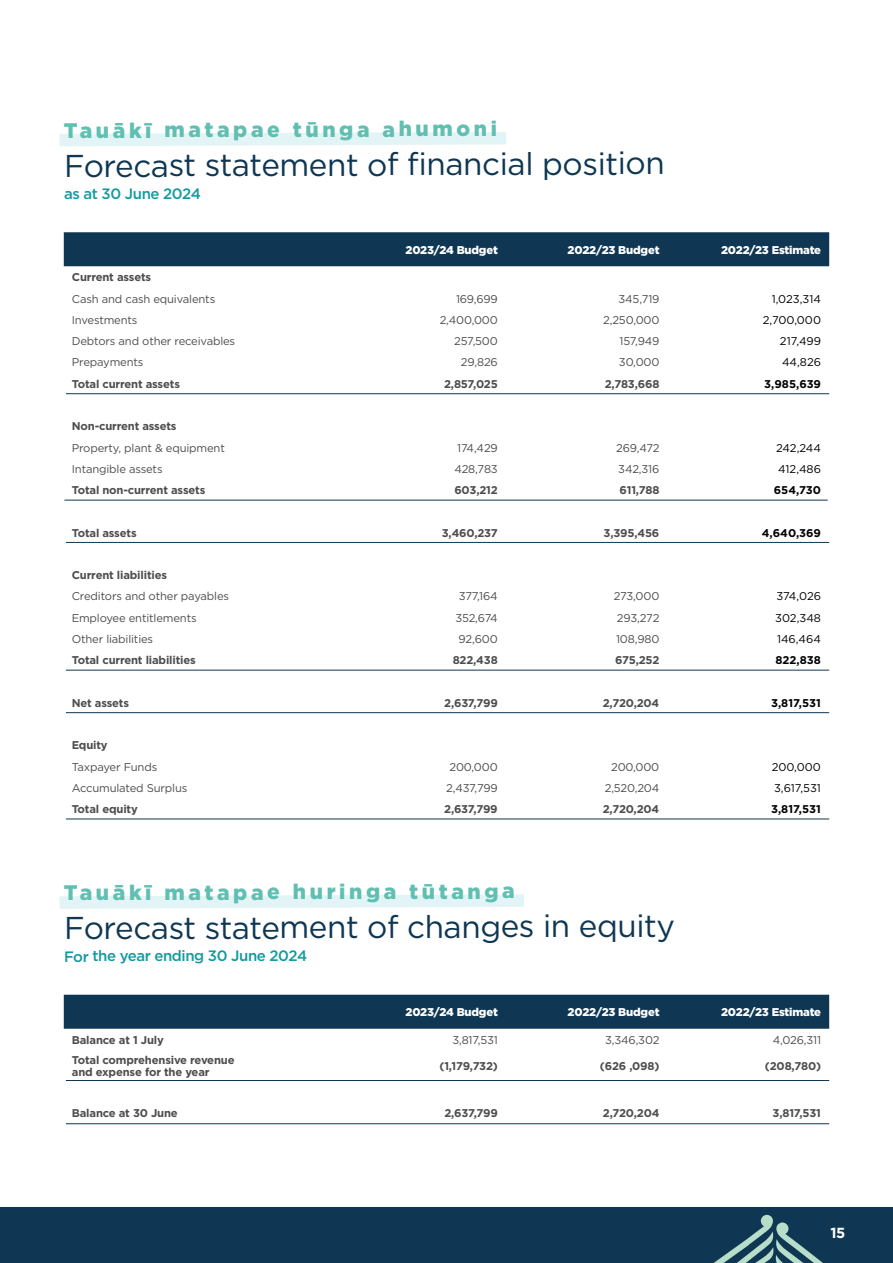
<style>
.page{position:relative;width:893px;height:1263px;background:#fff}
.page>*{position:absolute;margin:0;border:0;box-sizing:border-box;transform-origin:0 0}
.t1{font:31.5px "Gotham";letter-spacing:-.02em;color:#0f3753}
.t2{font:900 21px "Gotham";letter-spacing:.165em;color:#61bfb2}
.t3{font:500 15px "Gotham";letter-spacing:-.035em;color:#119a9f}
.t4{font:700 14.55px "Gotham";color:#fff}
.t5{font:11.25px "Gotham";letter-spacing:-.015em;color:#4d4d4f}
.t6{font:700 11.25px/12px "Gotham";letter-spacing:-.015em;color:#4d4d4f}
.t7{font:900 11.25px "Gotham";letter-spacing:-.015em;color:#fff}
.t8{font:11.25px "Gotham";color:#000}
.t9{font:700 11.25px "Gotham";color:#000}
</style>
<div class="page">
<div style="left:0;top:1208px;width:893px;height:55px;background:#0f3753"></div>
<svg style="left:714px;top:1215px;width:109px;height:48px"></svg>
<svg style="left:60px;top:132px;width:446px;height:14px;background:#e6f5f6"></svg>
<div style="left:64px;top:232px;width:765px;height:34px;background:#0f3753"></div>
<svg style="left:60px;top:894px;width:464px;height:15px"></svg>
<div style="left:64px;top:995px;width:765px;height:34px;background:#0f3753"></div>
<hr style="left:66px;top:393px;width:763px;height:1px;background:#0f3753">
<hr style="left:64px;top:500px;width:764px;height:1px;background:#0f3753">
<hr style="left:66px;top:542px;width:763px;height:1px;background:#0f3753">
<hr style="left:66px;top:670px;width:763px;height:1px;background:#0f3753">
<hr style="left:66px;top:712px;width:763px;height:1px;background:#0f3753">
<hr style="left:66px;top:819px;width:763px;height:1px;background:#0f3753">
<hr style="left:66px;top:1080px;width:763px;height:1px;background:#0f3753">
<hr style="left:66px;top:1123px;width:763px;height:1px;background:#0f3753">
<h2 class="t2" style="left:64px;top:115px;width:435px">Tauākī matapae tūnga ahumoni</h2>
<h1 class="t1" style="left:64px;top:144px;width:602px">Forecast statement of financial position</h1>
<h3 class="t3" style="left:64px;top:184px;width:138px">as at 30 June 2024</h3>
<p class="t7" style="left:406px;top:242px;width:94px">2023/24 Budget</p>
<p class="t7" style="left:568px;top:242px;width:93px">2022/23 Budget</p>
<p class="t7" style="left:721px;top:242px;width:102px">2022/23 Estimate</p>
<p class="t6" style="left:72px;top:271px;width:81px">Current assets</p>
<p class="t5" style="left:72px;top:291px;width:145px">Cash and cash equivalents</p>
<p class="t5" style="left:456px;top:291px;width:43px">169,699</p>
<p class="t5" style="left:618px;top:291px;width:42px">345,719</p>
<p class="t8" style="left:772px;top:291px;width:51px">1,023,314</p>
<p class="t5" style="left:72px;top:313px;width:67px">Investments</p>
<p class="t5" style="left:440px;top:313px;width:60px">2,400,000</p>
<p class="t5" style="left:603px;top:313px;width:58px">2,250,000</p>
<p class="t8" style="left:763px;top:313px;width:60px">2,700,000</p>
<p class="t5" style="left:72px;top:334px;width:165px">Debtors and other receivables</p>
<p class="t5" style="left:454px;top:334px;width:45px">257,500</p>
<p class="t5" style="left:620px;top:334px;width:41px">157,949</p>
<p class="t8" style="left:780px;top:334px;width:43px">217,499</p>
<p class="t5" style="left:72px;top:355px;width:73px">Prepayments</p>
<p class="t5" style="left:461px;top:355px;width:38px">29,826</p>
<p class="t5" style="left:619px;top:355px;width:42px">30,000</p>
<p class="t8" style="left:782px;top:355px;width:40px">44,826</p>
<p class="t6" style="left:72px;top:378px;width:110px">Total current assets</p>
<p class="t6" style="left:444px;top:378px;width:55px">2,857,025</p>
<p class="t6" style="left:605px;top:378px;width:56px">2,783,668</p>
<p class="t9" style="left:764px;top:376px;width:58px">3,985,639</p>
<p class="t6" style="left:72px;top:420px;width:106px">Non-current assets</p>
<p class="t5" style="left:72px;top:440px;width:155px">Property, plant &amp; equipment</p>
<p class="t5" style="left:457px;top:440px;width:42px">174,429</p>
<p class="t5" style="left:616px;top:440px;width:45px">269,472</p>
<p class="t8" style="left:776px;top:440px;width:47px">242,244</p>
<p class="t5" style="left:72px;top:462px;width:92px">Intangible assets</p>
<p class="t5" style="left:454px;top:462px;width:45px">428,783</p>
<p class="t5" style="left:618px;top:462px;width:43px">342,316</p>
<p class="t8" style="left:778px;top:462px;width:44px">412,486</p>
<p class="t6" style="left:72px;top:484px;width:135px">Total non-current assets</p>
<p class="t6" style="left:454px;top:484px;width:45px">603,212</p>
<p class="t6" style="left:620px;top:484px;width:41px">611,788</p>
<p class="t9" style="left:774px;top:483px;width:49px">654,730</p>
<p class="t6" style="left:72px;top:526px;width:66px">Total assets</p>
<p class="t6" style="left:442px;top:526px;width:57px">3,460,237</p>
<p class="t6" style="left:604px;top:526px;width:57px">3,395,456</p>
<p class="t9" style="left:762px;top:525px;width:61px">4,640,369</p>
<p class="t6" style="left:72px;top:569px;width:97px">Current liabilities</p>
<p class="t5" style="left:72px;top:589px;width:159px">Creditors and other payables</p>
<p class="t5" style="left:459px;top:589px;width:40px">377,164</p>
<p class="t5" style="left:614px;top:589px;width:47px">273,000</p>
<p class="t8" style="left:777px;top:589px;width:46px">374,026</p>
<p class="t5" style="left:72px;top:610px;width:126px">Employee entitlements</p>
<p class="t5" style="left:455px;top:610px;width:44px">352,674</p>
<p class="t5" style="left:617px;top:610px;width:44px">293,272</p>
<p class="t8" style="left:775px;top:610px;width:47px">302,348</p>
<p class="t5" style="left:72px;top:632px;width:83px">Other liabilities</p>
<p class="t5" style="left:459px;top:632px;width:41px">92,600</p>
<p class="t5" style="left:616px;top:632px;width:45px">108,980</p>
<p class="t8" style="left:777px;top:632px;width:45px">146,464</p>
<p class="t6" style="left:72px;top:654px;width:126px">Total current liabilities</p>
<p class="t6" style="left:453px;top:654px;width:47px">822,438</p>
<p class="t6" style="left:615px;top:654px;width:46px">675,252</p>
<p class="t9" style="left:775px;top:653px;width:47px">822,838</p>
<p class="t6" style="left:72px;top:697px;width:59px">Net assets</p>
<p class="t6" style="left:444px;top:697px;width:55px">2,637,799</p>
<p class="t6" style="left:603px;top:697px;width:58px">2,720,204</p>
<p class="t9" style="left:771px;top:695px;width:51px">3,817,531</p>
<p class="t6" style="left:72px;top:739px;width:37px">Equity</p>
<p class="t5" style="left:72px;top:759px;width:87px">Taxpayer Funds</p>
<p class="t5" style="left:449px;top:759px;width:50px">200,000</p>
<p class="t5" style="left:611px;top:759px;width:50px">200,000</p>
<p class="t8" style="left:772px;top:759px;width:51px">200,000</p>
<p class="t5" style="left:72px;top:780px;width:117px">Accumulated Surplus</p>
<p class="t5" style="left:446px;top:780px;width:53px">2,437,799</p>
<p class="t5" style="left:605px;top:780px;width:56px">2,520,204</p>
<p class="t8" style="left:774px;top:780px;width:48px">3,617,531</p>
<p class="t6" style="left:72px;top:803px;width:68px">Total equity</p>
<p class="t6" style="left:444px;top:803px;width:55px">2,637,799</p>
<p class="t6" style="left:603px;top:803px;width:58px">2,720,204</p>
<p class="t9" style="left:771px;top:802px;width:51px">3,817,531</p>
<h2 class="t2" style="left:64px;top:877px;width:453px">Tauākī matapae huringa tūtanga</h2>
<h1 class="t1" style="left:64px;top:907px;width:613px">Forecast statement of changes in equity</h1>
<h3 class="t3" style="left:64px;top:946px;width:245px">For the year ending 30 June 2024</h3>
<p class="t7" style="left:406px;top:1004px;width:94px">2023/24 Budget</p>
<p class="t7" style="left:568px;top:1004px;width:93px">2022/23 Budget</p>
<p class="t7" style="left:721px;top:1004px;width:102px">2022/23 Estimate</p>
<p class="t6" style="left:72px;top:1034px;width:93px">Balance at 1 July</p>
<p class="t5" style="left:452px;top:1033px;width:47px">3,817,531</p>
<p class="t5" style="left:605px;top:1033px;width:56px">3,346,302</p>
<p class="t5" style="left:773px;top:1033px;width:50px">4,026,311</p>
<p class="t6" style="left:72px;top:1053px;width:164px">Total comprehensive revenue and expense for the year</p>
<p class="t6" style="left:440px;top:1059px;width:60px">(1,179,732)</p>
<p class="t6" style="left:600px;top:1059px;width:61px">(626 ,098)</p>
<p class="t6" style="left:765px;top:1059px;width:58px">(208,780)</p>
<p class="t6" style="left:72px;top:1106px;width:107px">Balance at 30 June</p>
<p class="t6" style="left:444px;top:1106px;width:55px">2,637,799</p>
<p class="t6" style="left:603px;top:1106px;width:58px">2,720,204</p>
<p class="t6" style="left:772px;top:1106px;width:50px">3,817,531</p>
<p class="t4" style="left:830px;top:1223px;width:16px">15</p>
</div>
